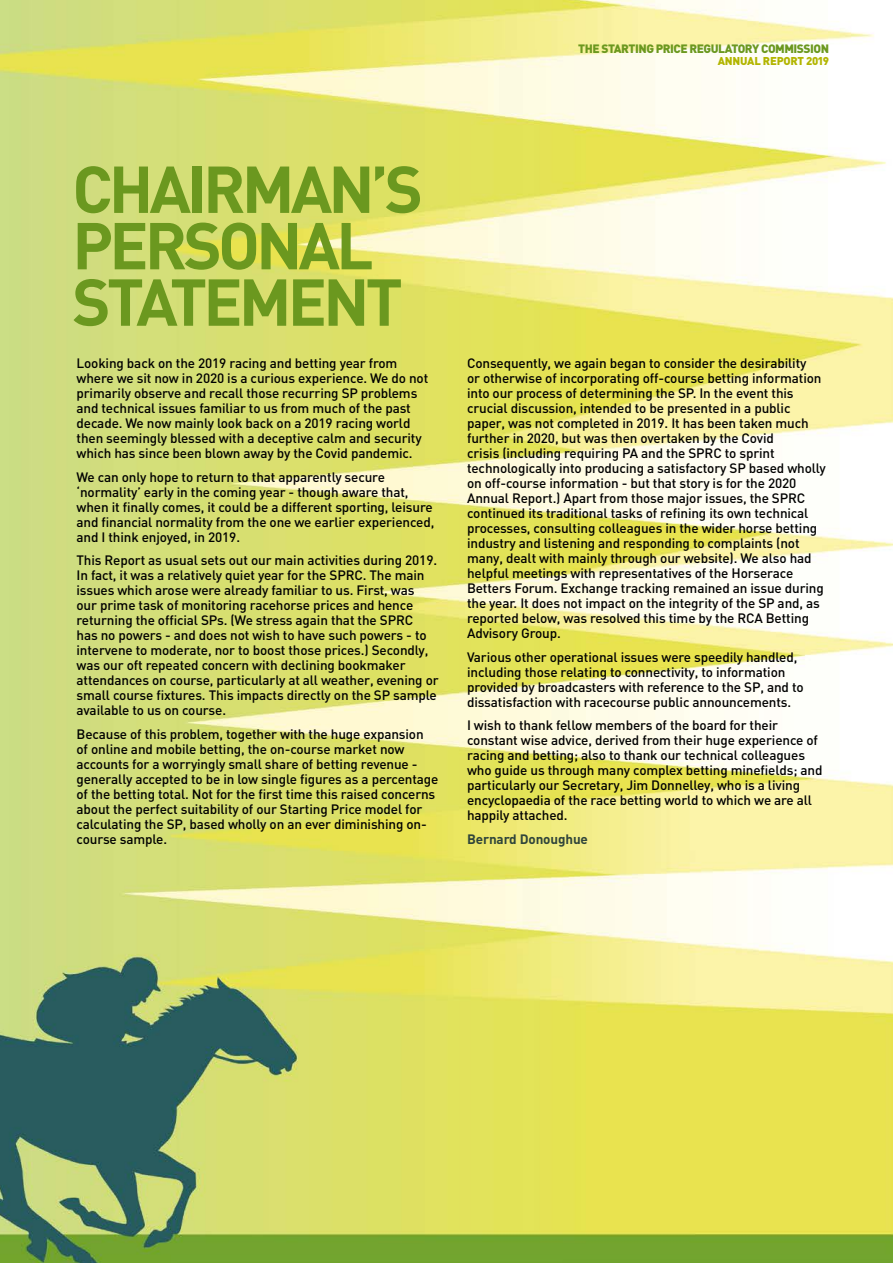
<style>
.page{position:relative;width:893px;height:1263px;background:#fff}
.page>*{position:absolute;margin:0;border:0;box-sizing:border-box;transform-origin:0 0}
.t1{font:700 65.1px/56.4px "DIN";letter-spacing:-.06em;color:#6b981f}
.t2{font:500 13.5px/15px "DIN";letter-spacing:-.01em;color:#000}
.t3{font:700 13.5px "DIN";letter-spacing:-.01em;color:#30453b}
.t4{font:900 12px "DIN";letter-spacing:-.04em;color:#6b981f}
.t5{font:900 11.25px "DIN";letter-spacing:-.02em;color:#b2b500}
</style>
<div class="page">
<img style="left:0;top:0;width:893px;height:1263px">
<p class="t4" style="left:578px;top:40px;width:253px">THE STARTING PRICE REGULATORY COMMISSION</p>
<p class="t5" style="left:718px;top:53px;width:113px">ANNUAL REPORT 2019</p>
<h1 class="t1" style="left:72px;top:158px;width:352px">CHAIRMAN’S<br>PERSONAL<br>STATEMENT</h1>
<p class="t2" style="left:77px;top:355px;width:353px">Looking back on the 2019 racing and betting year from where we sit now in 2020 is a curious experience. We do not primarily observe and recall those recurring SP problems and technical issues familiar to us from much of the past decade. We now mainly look back on a 2019 racing world then seemingly blessed with a deceptive calm and security which has since been blown away by the Covid pandemic.</p>
<p class="t2" style="left:77px;top:469px;width:359px">We can only hope to return to that apparently secure ‘normality’ early in the coming year - though aware that, when it finally comes, it could be a different sporting, leisure and financial normality from the one we earlier experienced, and I think enjoyed, in 2019.</p>
<p class="t2" style="left:77px;top:552px;width:364px">This Report as usual sets out our main activities during 2019.<br>In fact, it was a relatively quiet year for the SPRC. The main issues which arose were already familiar to us. First, was<br>our prime task of monitoring racehorse prices and hence returning the official SPs. (We stress again that the SPRC<br>has no powers - and does not wish to have such powers - to intervene to moderate, nor to boost those prices.) Secondly, was our oft repeated concern with declining bookmaker attendances on course, particularly at all weather, evening or small course fixtures. This impacts directly on the SP sample available to us on course.</p>
<p class="t2" style="left:77px;top:726px;width:363px">Because of this problem, together with the huge expansion of online and mobile betting, the on-course market now accounts for a worryingly small share of betting revenue - generally accepted to be in low single figures as a percentage of the betting total. Not for the first time this raised concerns about the perfect suitability of our Starting Price model for calculating the SP, based wholly on an ever diminishing on&shy;course sample.</p>
<p class="t2" style="left:467px;top:355px;width:360px">Consequently, we again began to consider the desirability<br>or otherwise of incorporating off-course betting information into our process of determining the SP. In the event this crucial discussion, intended to be presented in a public paper, was not completed in 2019. It has been taken much further in 2020, but was then overtaken by the Covid<br>crisis (including requiring PA and the SPRC to sprint technologically into producing a satisfactory SP based wholly on off-course information - but that story is for the 2020<br>Annual Report.) Apart from those major issues, the SPRC continued its traditional tasks of refining its own technical processes, consulting colleagues in the wider horse betting industry and listening and responding to complaints (not many, dealt with mainly through our website). We also had helpful meetings with representatives of the Horserace Betters Forum. Exchange tracking remained an issue during the year. It does not impact on the integrity of the SP and, as reported below, was resolved this time by the RCA Betting Advisory Group.</p>
<p class="t2" style="left:467px;top:649px;width:338px">Various other operational issues were speedily handled, including those relating to connectivity, to information provided by broadcasters with reference to the SP, and to dissatisfaction with racecourse public announcements.</p>
<p class="t2" style="left:467px;top:717px;width:357px">I wish to thank fellow members of the board for their constant wise advice, derived from their huge experience of racing and betting; also to thank our technical colleagues who guide us through many complex betting minefields; and particularly our Secretary, Jim Donnelley, who is a living encyclopaedia of the race betting world to which we are all happily attached.</p>
<p class="t3" style="left:467px;top:830px;width:122px">Bernard Donoughue</p>
</div>
